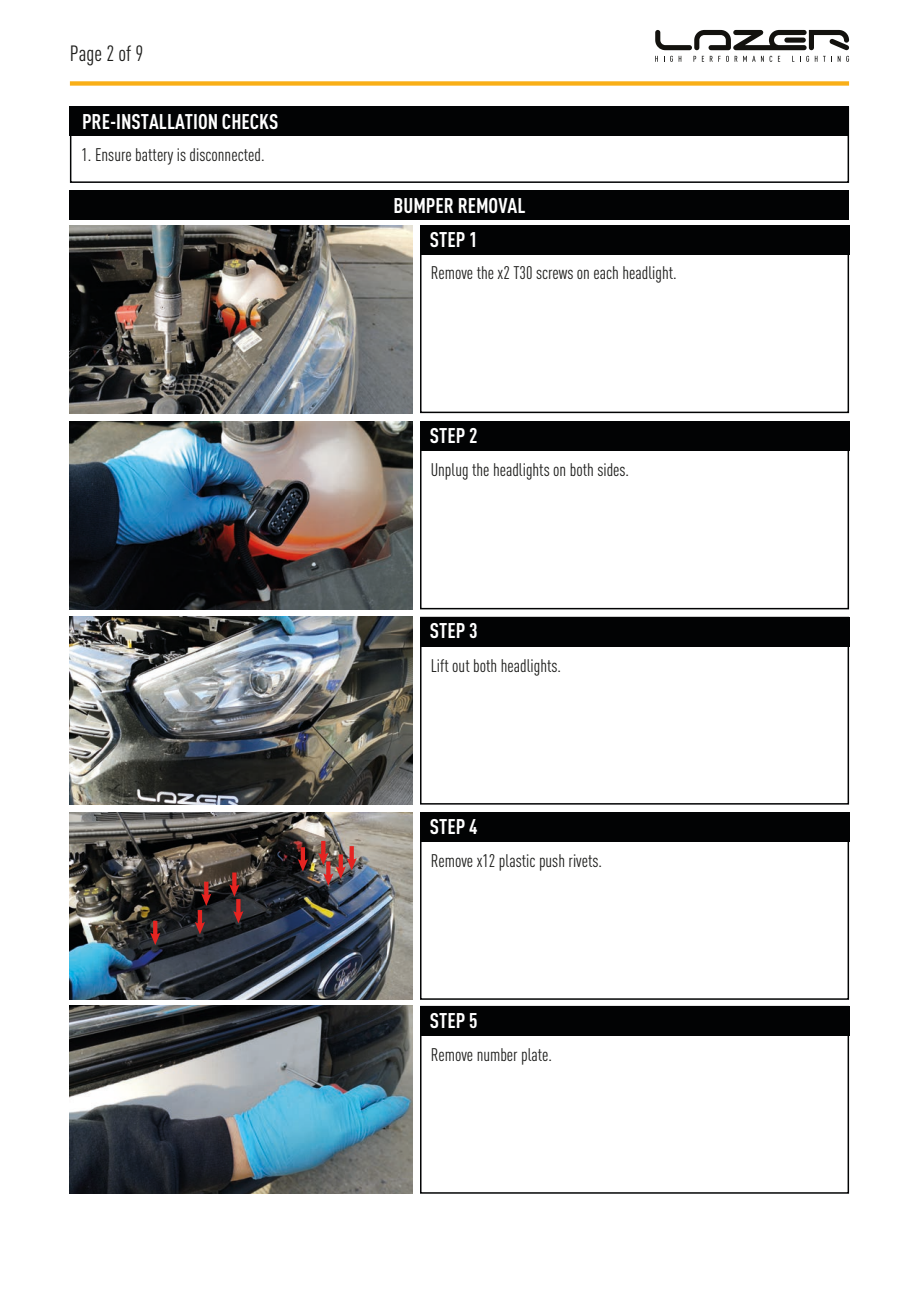
<style>
.page{position:relative;width:919px;height:1289px;background:#fff}
.page>*{position:absolute;margin:0;border:0;box-sizing:border-box;transform-origin:0 0}
.t1{font:condensed 21.75px "DINOT";color:#1d1d1b}
.t2{font:700 condensed 21px "DINOT";color:#fff}
.t3{font:condensed 18px "DINOT";color:#1d1d1b}
</style>
<div class="page">
<div style="left:420px;top:1005px;width:429px;height:188px;border:2px solid #020304"></div>
<svg style="left:655px;top:30px;width:194px;height:20px"></svg>
<svg style="left:655px;top:56px;width:3px;height:6px"></svg>
<svg style="left:670px;top:56px;width:11px;height:6px"></svg>
<svg style="left:693px;top:56px;width:19px;height:6px"></svg>
<svg style="left:734px;top:56px;width:3px;height:6px"></svg>
<svg style="left:743px;top:56px;width:3px;height:6px"></svg>
<svg style="left:752px;top:56px;width:11px;height:6px"></svg>
<svg style="left:769px;top:56px;width:11px;height:6px"></svg>
<svg style="left:806px;top:56px;width:19px;height:6px"></svg>
<svg style="left:831px;top:56px;width:9px;height:6px"></svg>
<svg style="left:846px;top:56px;width:3px;height:6px"></svg>
<div style="left:70px;top:81px;width:779px;height:5px;background:#f9af18"></div>
<img style="left:70px;top:812px;width:342px;height:187px">
<img style="left:70px;top:617px;width:342px;height:187px">
<img style="left:70px;top:1005px;width:342px;height:188px">
<div style="left:70px;top:106px;width:779px;height:30px;background:#020304"></div>
<div style="left:420px;top:225px;width:429px;height:30px;background:#020304"></div>
<div style="left:420px;top:421px;width:429px;height:30px;background:#020304"></div>
<div style="left:420px;top:616px;width:429px;height:30px;background:#020304"></div>
<div style="left:420px;top:812px;width:429px;height:29px;background:#020304"></div>
<div style="left:420px;top:1005px;width:429px;height:30px;background:#020304"></div>
<div style="left:70px;top:106px;width:779px;height:77px;border:2px solid #020304"></div>
<div style="left:420px;top:225px;width:429px;height:188px;border:2px solid #020304"></div>
<div style="left:420px;top:421px;width:429px;height:188px;border:2px solid #020304"></div>
<div style="left:420px;top:616px;width:429px;height:188px;border:2px solid #020304"></div>
<div style="left:420px;top:812px;width:429px;height:187px;border:2px solid #020304"></div>
<img style="left:70px;top:421px;width:342px;height:188px">
<img style="left:70px;top:225px;width:342px;height:188px">
<div style="left:70px;top:190px;width:779px;height:30px;background:#020304"></div>
<svg style="left:153px;top:920px;width:4px;height:12px"></svg>
<svg style="left:150px;top:932px;width:10px;height:13px"></svg>
<hr style="left:198px;top:910px;width:4px;height:18px;background:#e52421">
<svg style="left:195px;top:922px;width:10px;height:12px"></svg>
<svg style="left:204px;top:881px;width:4px;height:12px"></svg>
<svg style="left:201px;top:893px;width:10px;height:12px"></svg>
<svg style="left:232px;top:872px;width:4px;height:12px"></svg>
<svg style="left:229px;top:884px;width:10px;height:12px"></svg>
<hr style="left:301px;top:847px;width:4px;height:18px;background:#e52421">
<svg style="left:298px;top:859px;width:10px;height:12px"></svg>
<svg style="left:321px;top:840px;width:4px;height:12px"></svg>
<div style="left:349px;top:846px;width:5px;height:18px;background:#e52421"></div>
<svg style="left:318px;top:852px;width:39px;height:33px"></svg>
<svg style="left:236px;top:899px;width:4px;height:12px"></svg>
<svg style="left:233px;top:911px;width:10px;height:12px"></svg>
<p class="t1" style="left:70px;top:40px;width:75px">Page 2 of 9</p>
<p class="t2" style="left:82px;top:109px;width:198px">PRE-INSTALLATION CHECKS</p>
<p class="t3" style="left:81px;top:144px;width:185px">1. Ensure battery is disconnected.</p>
<p class="t2" style="left:393px;top:193px;width:133px">BUMPER REMOVAL</p>
<p class="t2" style="left:430px;top:227px;width:49px">STEP 1</p>
<p class="t3" style="left:430px;top:262px;width:247px">Remove the x2 T30 screws on each headlight.</p>
<p class="t2" style="left:430px;top:423px;width:49px">STEP 2</p>
<p class="t3" style="left:430px;top:459px;width:200px">Unplug the headlights on both sides.</p>
<p class="t2" style="left:430px;top:618px;width:49px">STEP 3</p>
<p class="t3" style="left:430px;top:654px;width:132px">Lift out both headlights.</p>
<p class="t2" style="left:430px;top:813px;width:49px">STEP 4</p>
<p class="t3" style="left:430px;top:850px;width:173px">Remove x12 plastic push rivets.</p>
<p class="t2" style="left:430px;top:1007px;width:49px">STEP 5</p>
<p class="t3" style="left:430px;top:1043px;width:123px">Remove number plate.</p>
</div>
